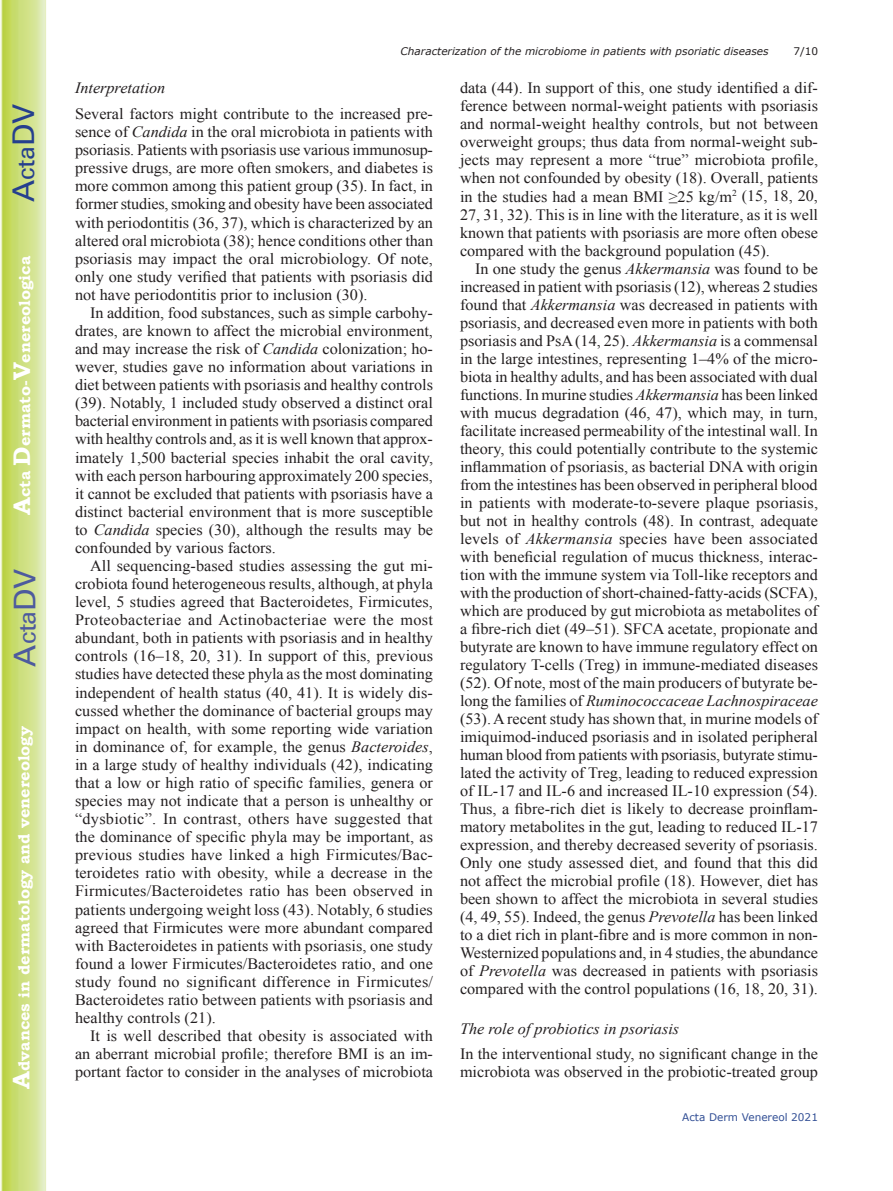
<style>
.page{position:relative;width:893px;height:1191px;background:#fff}
.page>*{position:absolute;margin:0;border:0;box-sizing:border-box;transform-origin:0 0}
.t1{font:30px "Univers";color:#4d5a9e}
.t2{font:30px "Univers";color:#253f8e}
.t3{font:15.75px/18px "Times New Roman";color:#231f20;text-align:justify}
.t4{font:700 15.75px "Bookman Old Style";color:#fff}
.t5{font:italic 15.75px "Times New Roman";color:#231f20}
.t6{font:italic 10.5px "Verdana";color:#231f20}
.t7{font:10.5px "Verdana";color:#324f95}
.t8{font:10.5px "Verdana";color:#231f20}
.s1{font-size:24px}
.s2{font-style:italic}
</style>
<div class="page">
<svg style="left:1px;top:0;width:45px;height:1191px;background:#cfe084"></svg>
<h1 class="t2" style="left:6px;top:202px;width:100px;rotate:-90deg">A<span class="s1">cta</span>DV</h1>
<p class="t4" style="left:15px;top:515px;width:260px;rotate:-90deg"><span class="s1">A</span>cta <span class="s1">D</span>ermato-<span class="s1">V</span>enereologica</p>
<h1 class="t1" style="left:7px;top:666px;width:100px;rotate:-90deg">A<span class="s1">cta</span>DV</h1>
<p class="t4" style="left:15px;top:1088px;width:364px;rotate:-90deg"><span class="s1">A</span>dvances in dermatology and venereology</p>
<p class="t6" style="left:401px;top:44px;width:369px">Characterization of the microbiome in patients with psoriatic diseases</p>
<p class="t8" style="left:793px;top:44px;width:26px">7/10</p>
<p class="t5" style="left:75px;top:77px;width:92px">Interpretation</p>
<p class="t3" style="left:75px;top:105px;width:360px">Several factors might contribute to the increased pre&shy;sence of <span class="s2">Candida</span> in the oral microbiota in patients with psoriasis. Patients with psoriasis use various immunosup&shy;pressive drugs, are more often smokers, and diabetes is more common among this patient group (35). In fact, in former studies, smoking and obesity have been associated with periodontitis (36, 37), which is characterized by an altered oral microbiota (38); hence conditions other than psoriasis may impact the oral microbiology. Of note, only one study verified that patients with psoriasis did not have periodontitis prior to inclusion (30).</p>
<p class="t3" style="left:75px;top:303px;width:360px;text-indent:15px">In addition, food substances, such as simple carbohy&shy;drates, are known to affect the microbial environment, and may increase the risk of <span class="s2">Candida</span> colonization; ho&shy;wever, studies gave no information about variations in diet between patients with psoriasis and healthy controls (39). Notably, 1 included study observed a distinct oral bacterial environment in patients with psoriasis compared with healthy controls and, as it is well known that approx&shy;imately 1,500 bacterial species inhabit the oral cavity, with each person harbouring approximately 200 species, it cannot be excluded that patients with psoriasis have a distinct bacterial environment that is more susceptible to <span class="s2">Candida</span> species (30), although the results may be confounded by various factors.</p>
<p class="t3" style="left:75px;top:556px;width:360px;text-indent:15px">All sequencing-based studies assessing the gut mi&shy;crobiota found heterogeneous results, although, at phyla level, 5 studies agreed that Bacteroidetes, Firmicutes, Proteobacteriae and Actinobacteriae were the most abundant, both in patients with psoriasis and in healthy controls (16–18, 20, 31). In support of this, previous studies have detected these phyla as the most dominating independent of health status (40, 41). It is widely dis&shy;cussed whether the dominance of bacterial groups may impact on health, with some reporting wide variation in dominance of, for example, the genus <span class="s2">Bacteroides</span>, in a large study of healthy individuals (42), indicating that a low or high ratio of specific families, genera or species may not indicate that a person is unhealthy or “dysbiotic”. In contrast, others have suggested that the dominance of specific phyla may be important, as previous studies have linked a high Firmicutes/Bac&shy;teroidetes ratio with obesity, while a decrease in the Firmicutes/Bacteroidetes ratio has been observed in patients undergoing weight loss (43). Notably, 6 studies agreed that Firmicutes were more abundant compared with Bacteroidetes in patients with psoriasis, one study found a lower Firmicutes/Bacteroidetes ratio, and one study found no significant difference in Firmicutes/ Bacteroidetes ratio between patients with psoriasis and healthy controls (21).</p>
<p class="t3" style="left:75px;top:1026px;width:360px;text-indent:15px">It is well described that obesity is associated with an aberrant microbial profile; therefore BMI is an im&shy;portant factor to consider in the analyses of microbiota</p>
<p class="t3" style="left:460px;top:79px;width:360px">data (44). In support of this, one study identified a dif&shy;ference between normal-weight patients with psoriasis and normal-weight healthy controls, but not between overweight groups; thus data from normal-weight sub&shy;jects may represent a more “true” microbiota profile, when not confounded by obesity (18). Overall, patients in the studies had a mean BMI ≥25 kg/m<sup>2</sup> (15, 18, 20, 27, 31, 32). This is in line with the literature, as it is well known that patients with psoriasis are more often obese compared with the background population (45).</p>
<p class="t3" style="left:460px;top:259px;width:360px;text-indent:15px">In one study the genus <span class="s2">Akkermansia</span> was found to be increased in patient with psoriasis (12), whereas 2 studies found that <span class="s2">Akkermansia</span> was decreased in patients with psoriasis, and decreased even more in patients with both psoriasis and PsA (14, 25). <span class="s2">Akkermansia</span> is a commensal in the large intestines, representing 1–4% of the micro&shy;biota in healthy adults, and has been associated with dual functions. In murine studies <span class="s2">Akkermansia</span> has been linked with mucus degradation (46, 47), which may, in turn, facilitate increased permeability of the intestinal wall. In theory, this could potentially contribute to the systemic inflammation of psoriasis, as bacterial DNA with origin from the intestines has been observed in peripheral blood in patients with moderate-to-severe plaque psoriasis, but not in healthy controls (48). In contrast, adequate levels of <span class="s2">Akkermansia</span> species have been associated with beneficial regulation of mucus thickness, interac&shy;tion with the immune system via Toll-like receptors and with the production of short-chained-fatty-acids (SCFA), which are produced by gut microbiota as metabolites of a fibre-rich diet (49–51). SFCA acetate, propionate and butyrate are known to have immune regulatory effect on regulatory T-cells (Treg) in immune-mediated diseases (52). Of note, most of the main producers of butyrate be&shy;long the families of <span class="s2">Ruminococcaceae Lachnospiraceae </span>(53). A recent study has shown that, in murine models of imiquimod-induced psoriasis and in isolated peripheral human blood from patients with psoriasis, butyrate stimu&shy;lated the activity of Treg, leading to reduced expression of IL-17 and IL-6 and increased IL-10 expression (54).<br>Thus, a fibre-rich diet is likely to decrease proinflam&shy;matory metabolites in the gut, leading to reduced IL-17 expression, and thereby decreased severity of psoriasis.<br>Only one study assessed diet, and found that this did not affect the microbial profile (18). However, diet has been shown to affect the microbiota in several studies (4, 49, 55). Indeed, the genus <span class="s2">Prevotella</span> has been linked to a diet rich in plant-fibre and is more common in non-Westernized populations and, in 4 studies, the abundance of <span class="s2">Prevotella</span> was decreased in patients with psoriasis compared with the control populations (16, 18, 20, 31).</p>
<p class="t5" style="left:460px;top:1017px;width:221px">The role of probiotics in psoriasis</p>
<p class="t3" style="left:460px;top:1044px;width:360px">In the interventional study, no significant change in the microbiota was observed in the probiotic-treated group</p>
<p class="t7" style="left:682px;top:1110px;width:137px">Acta Derm Venereol 2021</p>
</div>
